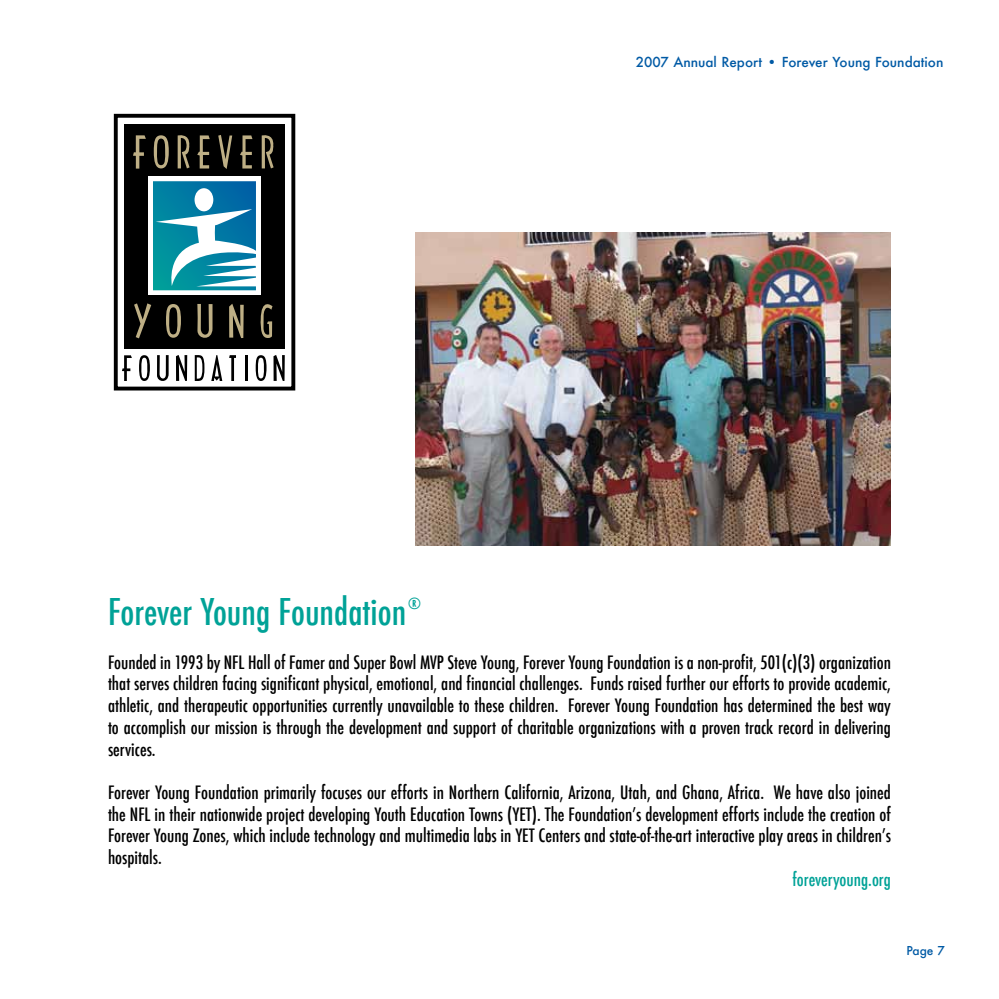
<style>
.page{position:relative;width:999px;height:999px;background:#fff}
.page>*{position:absolute;margin:0;border:0;box-sizing:border-box;transform-origin:0 0}
.t1{font:500 condensed 36px "Futura";color:#00a297}
.t2{font:500 condensed 18px/21.8px "Futura";color:#000;text-align:justify}
.t3{font:500 condensed 18px "Futura";color:#00a297}
.t4{font:500 condensed 15px "Futura";color:#00a297}
.t5{font:500 13.5px "Futura";color:#005aa5}
.t6{font:500 12px "Futura";color:#005aa5}
</style>
<div class="page">
<div style="left:108px;top:108px;width:193px;height:288px;background:linear-gradient(to right,#fff,#fff)"></div>
<div style="left:116px;top:116px;width:177px;height:273px;background:#fff"></div>
<div style="left:114px;top:114px;width:181px;height:277px;border:4px solid #000"></div>
<div style="left:124px;top:124px;width:161px;height:224px;background:#000"></div>
<div style="left:148px;top:176px;width:112px;height:119px;background:#fff"></div>
<svg style="left:153px;top:181px;width:103px;height:109px"></svg>
<svg style="left:134px;top:303px;width:17px;height:35px"></svg>
<svg style="left:197px;top:304px;width:16px;height:34px"></svg>
<svg style="left:229px;top:304px;width:15px;height:34px"></svg>
<svg style="left:260px;top:304px;width:13px;height:34px"></svg>
<svg style="left:166px;top:304px;width:15px;height:34px"></svg>
<svg style="left:133px;top:135px;width:13px;height:34px"></svg>
<svg style="left:178px;top:135px;width:12px;height:33px"></svg>
<svg style="left:197px;top:135px;width:13px;height:34px"></svg>
<svg style="left:218px;top:135px;width:14px;height:34px"></svg>
<svg style="left:240px;top:135px;width:12px;height:34px"></svg>
<svg style="left:262px;top:135px;width:12px;height:33px"></svg>
<svg style="left:154px;top:135px;width:15px;height:33px"></svg>
<svg style="left:122px;top:355px;width:10px;height:26px"></svg>
<svg style="left:157px;top:355px;width:12px;height:26px"></svg>
<svg style="left:176px;top:355px;width:11px;height:26px"></svg>
<svg style="left:195px;top:355px;width:9px;height:26px"></svg>
<svg style="left:211px;top:355px;width:11px;height:26px"></svg>
<svg style="left:229px;top:355px;width:7px;height:26px"></svg>
<hr style="left:245px;top:355px;width:2px;height:26px;background:#000">
<svg style="left:256px;top:355px;width:11px;height:26px"></svg>
<svg style="left:139px;top:355px;width:11px;height:26px"></svg>
<svg style="left:274px;top:355px;width:11px;height:26px"></svg>
<img style="left:416px;top:232px;width:475px;height:314px">
<p class="t5" style="left:636px;top:52px;width:309px">2007 Annual Report • Forever Young Foundation</p>
<h1 class="t1" style="left:108px;top:589px;width:300px">Forever Young Foundation</h1>
<p class="t2" style="left:108px;top:651px;width:784px">Founded in 1993 by NFL Hall of Famer and Super Bowl MVP Steve Young, Forever Young Foundation is a non-profit, 501(c)(3) organization that serves children facing significant physical, emotional, and financial challenges. Funds raised further our efforts to provide academic, athletic, and therapeutic opportunities currently unavailable to these children. Forever Young Foundation has determined the best way to accomplish our mission is through the development and support of charitable organizations with a proven track record in delivering services.</p>
<p class="t2" style="left:108px;top:781px;width:785px">Forever Young Foundation primarily focuses our efforts in Northern California, Arizona, Utah, and Ghana, Africa. We have also joined the NFL in their nationwide project developing Youth Education Towns (YET). The Foundation’s development efforts include the creation of Forever Young Zones, which include technology and multimedia labs in YET Centers and state-of-the-art interactive play areas in children’s hospitals.</p>
<p class="t3" style="left:792px;top:867px;width:100px">foreveryoung.org</p>
<p class="t4" style="left:408px;top:594px;width:14px">®</p>
<p class="t6" style="left:906px;top:942px;width:40px">Page 7</p>
</div>
